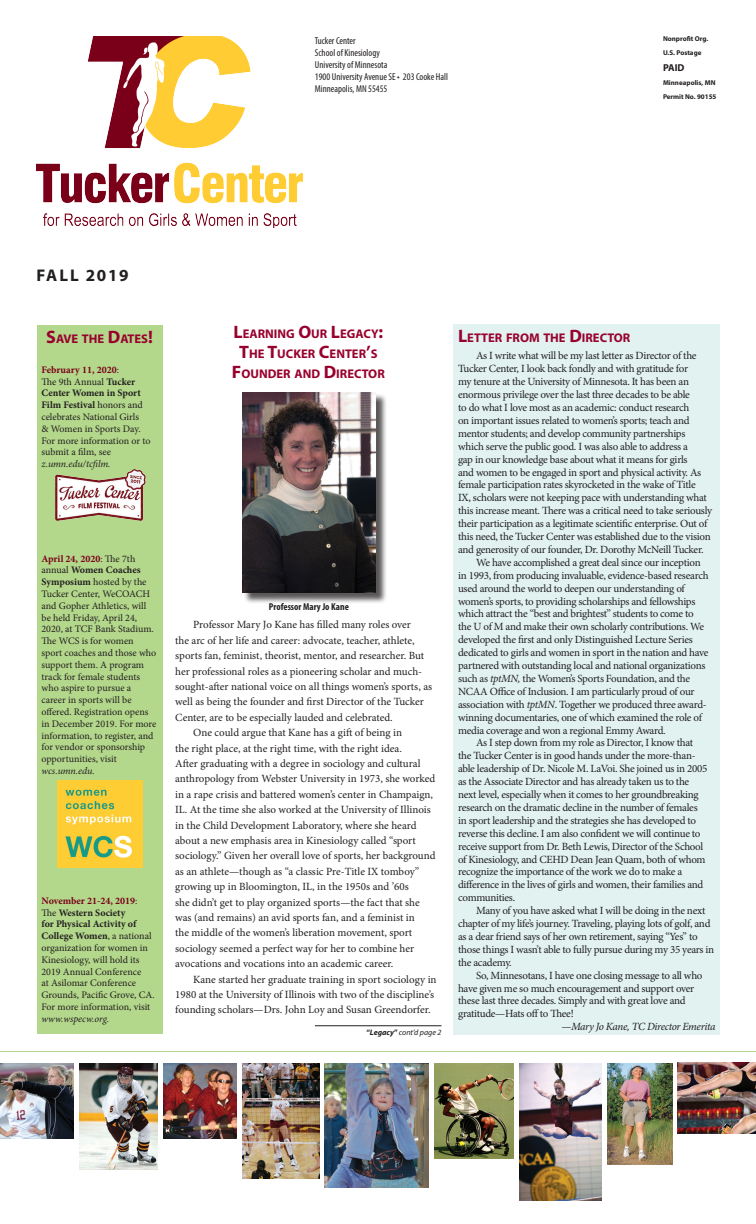
<style>
.page{position:relative;width:756px;height:1224px;background:#fff}
.page>*{position:absolute;margin:0;border:0;box-sizing:border-box;transform-origin:0 0}
.t1{font:700 17px "Myriad Pro";letter-spacing:.1em;color:#231f20}
.head-kudos_copy{font:700 12.6px/20px "Myriad Pro";color:#98012d;text-align:center}
.Body_11_Indent{font:11px/12.9px "Minion Pro";letter-spacing:-.025em;color:#231f20}
.Body_11_Indent-2{font:11px/15.4px "Minion Pro";color:#231f20}
.Body_11_Indent-3{font:11px/15.4px "Minion Pro";letter-spacing:-.005em;color:#231f20}
.Body_11_Indent-4{font:italic 11px "Minion Pro";letter-spacing:-.035em;color:#231f20}
.t2{font:10px/11.8px "Minion Pro";letter-spacing:-.005em;color:#231f20}
.t3{font:condensed 10px "Myriad Pro";color:#231f20}
.t4{font:700 condensed 10px "Myriad Pro";color:#231f20}
.t5{font:700 10px "Myriad Pro";color:#231f20}
.continued{font:italic 8px "Myriad Pro";color:#231f20}
.t6{font:700 7px "Myriad Pro";color:#231f20}
.s1{font-size:18px}
.s2{font-weight:700;color:#7a0019}
.s3{font-weight:700}
.s4{font-style:italic}
.s5{font-weight:700;font-style:normal}
</style>
<div class="page">
<img style="left:80px;top:1063px;width:77px;height:107px">
<img style="left:163px;top:1063px;width:74px;height:75px">
<img style="left:0;top:1063px;width:74px;height:75px">
<img style="left:607px;top:1063px;width:65px;height:102px">
<img style="left:677px;top:1063px;width:79px;height:71px">
<img style="left:242px;top:1063px;width:78px;height:115px">
<img style="left:519px;top:1063px;width:83px;height:138px">
<img style="left:325px;top:1063px;width:103px;height:125px">
<img style="left:435px;top:1063px;width:78px;height:95px">
<hr style="left:0;top:1051px;width:756px;height:1px;background:#b3d78b">
<img style="left:36px;top:36px;width:266px;height:192px">
<div style="left:454px;top:324px;width:266px;height:711px;background:#e1f2f1"></div>
<hr style="left:315px;top:1025px;width:126px;height:1px;background:#231f20">
<div style="left:244px;top:394px;width:143px;height:210px;background:#231f20;opacity:.75"></div>
<img style="left:242px;top:392px;width:134px;height:200px">
<div style="left:37px;top:325px;width:125px;height:709px;background:#b3d78b"></div>
<img style="left:55px;top:469px;width:90px;height:52px">
<img style="left:57px;top:781px;width:86px;height:86px">
<p class="t3" style="left:315px;top:34px;width:42px">Tucker Center</p>
<p class="t3" style="left:315px;top:46px;width:66px">School of Kinesiology</p>
<p class="t3" style="left:315px;top:58px;width:74px">University of Minnesota</p>
<p class="t3" style="left:315px;top:70px;width:135px">1900 University Avenue SE • 203 Cooke Hall</p>
<p class="t3" style="left:315px;top:82px;width:74px">Minneapolis, MN 55455</p>
<p class="t6" style="left:663px;top:34px;width:47px">Nonprofit Org.</p>
<p class="t6" style="left:663px;top:48px;width:40px">U.S. Postage</p>
<p class="t5" style="left:663px;top:61px;width:23px">PAID</p>
<p class="t6" style="left:663px;top:78px;width:54px">Minneapolis, MN</p>
<p class="t6" style="left:663px;top:92px;width:55px">Permit No. 90155</p>
<p class="t1" style="left:36px;top:264px;width:94px">FALL 2019</p>
<p class="head-kudos_copy" style="left:46px;top:328px;width:108px"><span class="s1">S</span>AVE THE <span class="s1">D</span>ATES<span class="s1">!</span></p>
<p class="t2" style="left:42px;top:364px;width:110px"><span class="s2">February 11, 2020</span>:<br>The 9th Annual <span class="s3">Tucker<br>Center Women in Sport<br>Film Festival</span> honors and celebrates National Girls<br>&amp; Women in Sports Day.<br>For more information or to submit a film, see <span class="s4">z.umn.edu/tcfilm.</span></p>
<p class="t2" style="left:42px;top:553px;width:116px"><span class="s2">April 24, 2020</span>: The 7th annual <span class="s3">Women Coaches<br>Symposium</span> hosted by the<br>Tucker Center, WeCOACH and Gopher Athletics, will be held Friday, April 24,<br>2020, at TCF Bank Stadium.<br>The WCS is for women sport coaches and those who support them. A program track for female students who aspire to pursue a career in sports will be offered. Registration opens in December 2019. For more information, to register, and for vendor or sponsorship opportunities, visit <span class="s4">wcs.umn.edu.</span></p>
<p class="t2" style="left:42px;top:895px;width:115px"><span class="s2">November 21-24, 2019</span>:<br>The <span class="s3">Western Society<br>for Physical Activity of<br>College Women</span>, a national organization for women in<br>Kinesiology, will hold its<br>2019 Annual Conference<br>at Asilomar Conference<br>Grounds, Pacific Grove, CA.<br>For more information, visit <span class="s4">www.wspecw.org.</span></p>
<p class="head-kudos_copy" style="left:232px;top:323px;width:154px"><span class="s1">L</span>EARNING <span class="s1">O</span>UR <span class="s1">L</span>EGACY<span class="s1">:<br>T</span>HE <span class="s1">T</span>UCKER <span class="s1">C</span>ENTER<span class="s1">’</span>S<br><span class="s1">F</span>OUNDER AND <span class="s1">D</span>IRECTOR</p>
<p class="head-kudos_copy" style="left:458px;top:327px;width:174px"><span class="s1">L</span>ETTER FROM THE <span class="s1">D</span>IRECTOR</p>
<p class="Body_11_Indent" style="left:458px;top:349px;width:256px;text-indent:18px">As I write what will be my last letter as Director of the Tucker Center, I look back fondly and with gratitude for<br>my tenure at the University of Minnesota. It has been an enormous privilege over the last three decades to be able<br>to do what I love most as an academic: conduct research<br>on important issues related to women’s sports; teach and mentor students; and develop community partnerships which serve the public good. I was also able to address a<br>gap in our knowledge base about what it means for girls<br>and women to be engaged in sport and physical activity. As female participation rates skyrocketed in the wake of Title<br>IX, scholars were not keeping pace with understanding what this increase meant. There was a critical need to take seriously their participation as a legitimate scientific enterprise. Out of this need, the Tucker Center was established due to the vision and generosity of our founder, Dr. Dorothy McNeill Tucker.</p>
<p class="Body_11_Indent" style="left:458px;top:556px;width:252px;text-indent:18px">We have accomplished a great deal since our inception in 1993, from producing invaluable, evidence-based research used around the world to deepen our understanding of women’s sports, to providing scholarships and fellowships which attract the “best and brightest” students to come to the U of M and make their own scholarly contributions. We developed the first and only Distinguished Lecture Series dedicated to girls and women in sport in the nation and have partnered with outstanding local and national organizations such as <span class="s4">tptMN,</span> the Women’s Sports Foundation, and the NCAA Office of Inclusion. I am particularly proud of our association with <span class="s4">tptMN</span>. Together we produced three award&shy;winning documentaries, one of which examined the role of media coverage and won a regional Emmy Award.</p>
<p class="Body_11_Indent" style="left:458px;top:736px;width:251px;text-indent:18px">As I step down from my role as Director, I know that the Tucker Center is in good hands under the more-than&shy;able leadership of Dr. Nicole M. LaVoi. She joined us in 2005 as the Associate Director and has already taken us to the next level, especially when it comes to her groundbreaking research on the dramatic decline in the number of females in sport leadership and the strategies she has developed to reverse this decline. I am also confident we will continue to receive support from Dr. Beth Lewis, Director of the School of Kinesiology, and CEHD Dean Jean Quam, both of whom recognize the importance of the work we do to make a difference in the lives of girls and women, their families and communities.</p>
<p class="Body_11_Indent" style="left:458px;top:904px;width:258px;text-indent:18px">Many of you have asked what I will be doing in the next chapter of my life’s journey. Traveling, playing lots of golf, and as a dear friend says of her own retirement, saying “Yes” to those things I wasn’t able to fully pursue during my 35 years in the academy.</p>
<p class="Body_11_Indent" style="left:458px;top:969px;width:246px;text-indent:18px">So, Minnesotans, I have one closing message to all who have given me so much encouragement and support over these last three decades. Simply and with great love and gratitude—Hats off to Thee!</p>
<p class="Body_11_Indent-4" style="left:561px;top:1019px;width:156px">—Mary Jo Kane, TC Director Emerita</p>
<p class="t4" style="left:269px;top:601px;width:81px">Professor Mary Jo Kane</p>
<p class="Body_11_Indent-3" style="left:175px;top:617px;width:258px;text-indent:18px">Professor Mary Jo Kane has filled many roles over<br>the arc of her life and career: advocate, teacher, athlete, sports fan, feminist, theorist, mentor, and researcher. But her professional roles as a pioneering scholar and much&shy;sought-after national voice on all things women’s sports, as well as being the founder and first Director of the Tucker Center, are to be especially lauded and celebrated.</p>
<p class="Body_11_Indent-2" style="left:175px;top:725px;width:262px;text-indent:18px">One could argue that Kane has a gift of being in<br>the right place, at the right time, with the right idea.<br>After graduating with a degree in sociology and cultural anthropology from Webster University in 1973, she worked in a rape crisis and battered women’s center in Champaign, IL. At the time she also worked at the University of Illinois in the Child Development Laboratory, where she heard about a new emphasis area in Kinesiology called “sport sociology.” Given her overall love of sports, her background as an athlete—though as “a classic Pre-Title IX tomboy” growing up in Bloomington, IL, in the 1950s and ’60s<br>she didn’t get to play organized sports—the fact that she was (and remains) an avid sports fan, and a feminist in<br>the middle of the women’s liberation movement, sport sociology seemed a perfect way for her to combine her avocations and vocations into an academic career.</p>
<p class="Body_11_Indent-2" style="left:175px;top:971px;width:263px;text-indent:18px">Kane started her graduate training in sport sociology in<br>1980 at the University of Illinois with two of the discipline’s founding scholars—Drs. John Loy and Susan Greendorfer.</p>
<p class="continued" style="left:366px;top:1028px;width:77px"><span class="s5">“</span><span class="s3">Legacy</span><span class="s5">”</span> cont’d page 2</p>
</div>
